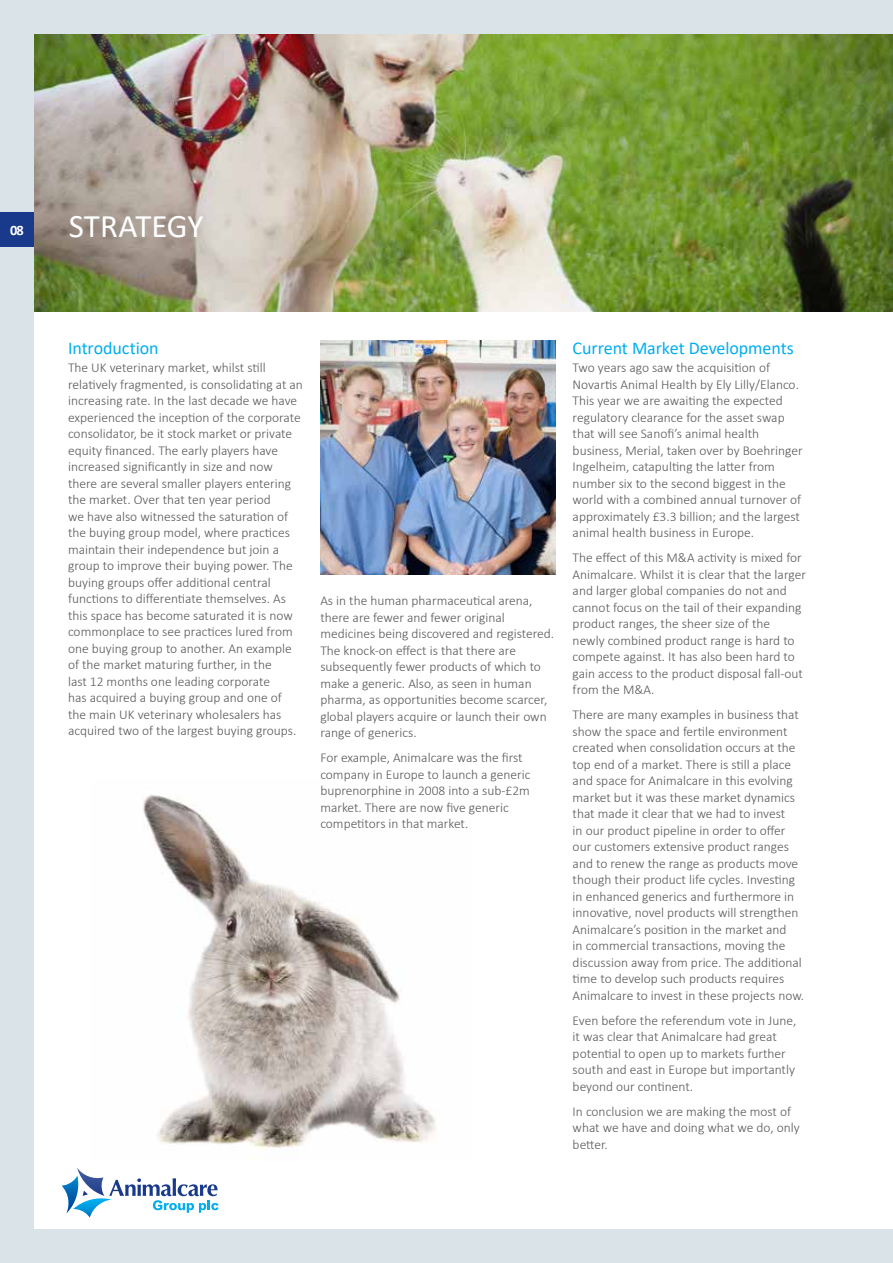
<style>
.page{position:relative;width:893px;height:1263px;background:#fff}
.page>*{position:absolute;margin:0;border:0;box-sizing:border-box;transform-origin:0 0}
.t1{font:33px "Calibri";color:#fff}
.t2{font:18px "Calibri";letter-spacing:-.005em;color:#00aeef}
.t3{font:700 14.4px "Calibri";color:#fff}
.t4{font:300 13.5px/16.5px "Calibri";color:#58595b}
</style>
<div class="page">
<img style="left:34px;top:34px;width:859px;height:277px">
<img style="left:143px;top:794px;width:293px;height:355px">
<div style="left:0;top:0;width:34px;height:1263px;background:#dae3e8"></div>
<div style="left:17px;top:0;width:876px;height:34px;background:#dae3e8"></div>
<div style="left:0;top:1229px;width:893px;height:34px;background:#dae3e8"></div>
<img style="left:320px;top:340px;width:236px;height:234px">
<svg style="left:62px;top:1168px;width:157px;height:49px"></svg>
<div style="left:0;top:213px;width:34px;height:34px;background:#19398a"></div>
<p class="t3" style="left:10px;top:220px;width:15px">08</p>
<h1 class="t1" style="left:69px;top:203px;width:136px">STRATEGY</h1>
<h2 class="t2" style="left:68px;top:335px;width:92px">Introduction</h2>
<p class="t4" style="left:68px;top:361px;width:236px">The UK veterinary market, whilst still relatively fragmented, is consolidating at an increasing rate. In the last decade we have experienced the inception of the corporate consolidator, be it stock market or private equity financed. The early players have increased significantly in size and now there are several smaller players entering the market. Over that ten year period<br>we have also witnessed the saturation of the buying group model, where practices maintain their independence but join a group to improve their buying power. The buying groups offer additional central functions to differentiate themselves. As this space has become saturated it is now commonplace to see practices lured from one buying group to another. An example of the market maturing further, in the<br>last 12 months one leading corporate<br>has acquired a buying group and one of the main UK veterinary wholesalers has acquired two of the largest buying groups.</p>
<p class="t4" style="left:320px;top:594px;width:235px">As in the human pharmaceutical arena, there are fewer and fewer original medicines being discovered and registered.<br>The knock-on effect is that there are subsequently fewer products of which to make a generic. Also, as seen in human pharma, as opportunities become scarcer, global players acquire or launch their own range of generics.</p>
<p class="t4" style="left:320px;top:751px;width:212px">For example, Animalcare was the first company in Europe to launch a generic buprenorphine in 2008 into a sub-£2m market. There are now five generic competitors in that market.</p>
<h2 class="t2" style="left:573px;top:335px;width:223px">Current Market Developments</h2>
<p class="t4" style="left:573px;top:361px;width:232px">Two years ago saw the acquisition of Novartis Animal Health by Ely Lilly/Elanco.<br>This year we are awaiting the expected regulatory clearance for the asset swap that will see Sanofi’s animal health business, Merial, taken over by Boehringer Ingelheim, catapulting the latter from number six to the second biggest in the world with a combined annual turnover of approximately £3.3 billion; and the largest animal health business in Europe.</p>
<p class="t4" style="left:573px;top:551px;width:235px">The effect of this M&amp;A activity is mixed for Animalcare. Whilst it is clear that the larger and larger global companies do not and cannot focus on the tail of their expanding product ranges, the sheer size of the<br>newly combined product range is hard to compete against. It has also been hard to gain access to the product disposal fall-out from the M&amp;A.</p>
<p class="t4" style="left:573px;top:708px;width:233px">There are many examples in business that show the space and fertile environment created when consolidation occurs at the top end of a market. There is still a place and space for Animalcare in this evolving market but it was these market dynamics that made it clear that we had to invest<br>in our product pipeline in order to offer our customers extensive product ranges and to renew the range as products move though their product life cycles. Investing in enhanced generics and furthermore in innovative, novel products will strengthen Animalcare’s position in the market and<br>in commercial transactions, moving the discussion away from price. The additional time to develop such products requires Animalcare to invest in these projects now.</p>
<p class="t4" style="left:573px;top:1013px;width:225px">Even before the referendum vote in June, it was clear that Animalcare had great potential to open up to markets further south and east in Europe but importantly beyond our continent.</p>
<p class="t4" style="left:573px;top:1104px;width:229px">In conclusion we are making the most of what we have and doing what we do, only better.</p>
</div>
